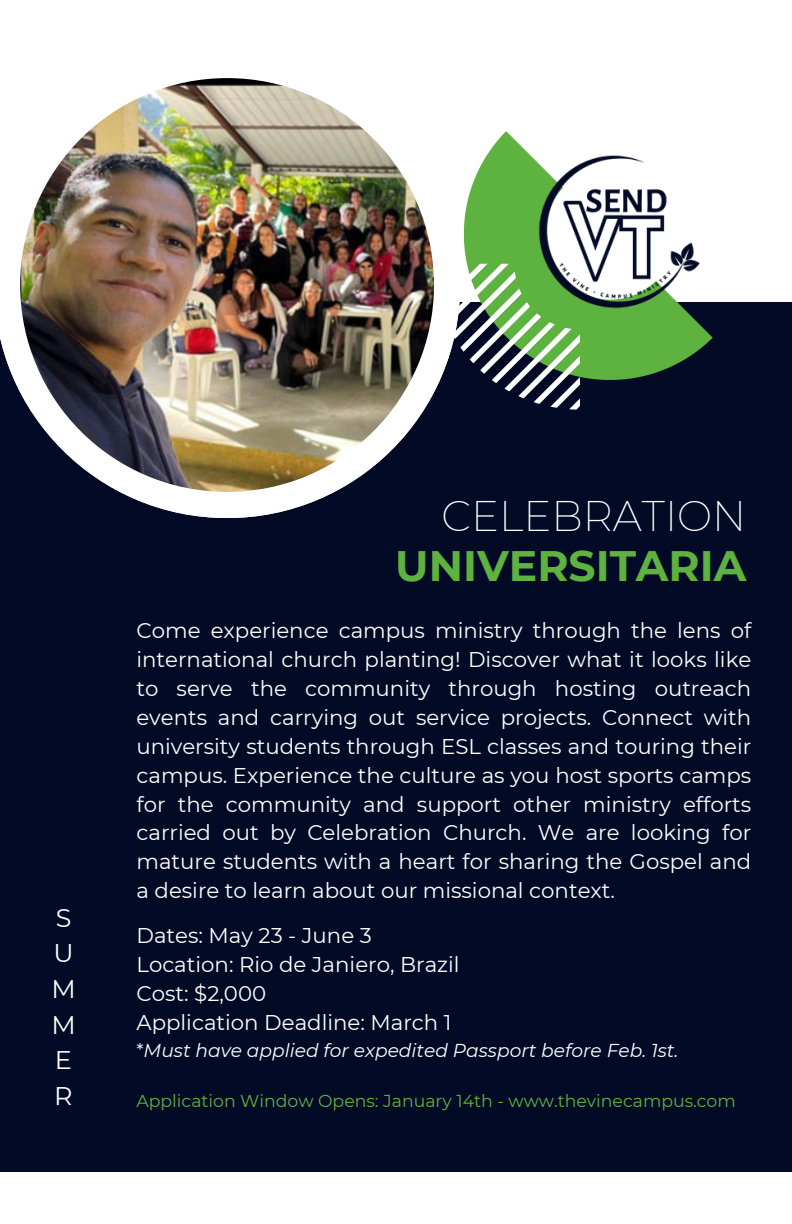
<style>
.page{position:relative;width:792px;height:1224px;background:#fff}
.page>*{position:absolute;margin:0;border:0;box-sizing:border-box;transform-origin:0 0}
.t1{font:700 42.6px "Montserrat";color:#5eb23f}
.t2{font:200 41.8px "Montserrat";color:#fff}
.t3{font:25.6px/35.8px "Montserrat";color:#fff}
.t4{font:21.2px/29px "Montserrat";color:#fff;text-align:justify}
.t5{font:italic 18.6px "Montserrat";color:#fff}
.t6{font:17.2px "Montserrat";color:#5eb23f}
.s1{font-style:normal}
</style>
<div class="page">
<div style="left:0;top:303px;width:792px;height:869px;background:#020a26"></div>
<img style="left:0;top:78px;width:434px;height:440px">
<svg style="left:464px;top:131px;width:249px;height:249px;fill:#5eb23f"></svg>
<svg style="left:434px;top:264px;width:146px;height:146px"></svg>
<img style="left:537px;top:150px;width:164px;height:164px">
<h2 class="t3" style="left:51px;top:899px;width:26px">S<br>U<br>M<br>M<br>E<br>R</h2>
<h3 class="t2" style="left:442px;top:490px;width:306px">CELEBRATION</h3>
<p class="t1" style="left:395px;top:540px;width:353px">UNIVERSITARIA</p>
<h1 class="t4" style="left:136px;top:616px;width:616px">Come experience campus ministry through the lens of international church planting! Discover what it looks like to serve the community through hosting outreach events and carrying out service projects. Connect with university students through ESL classes and touring their campus. Experience the culture as you host sports camps for the community and support other ministry efforts carried out by Celebration Church. We are looking for mature students with a heart for sharing the Gospel and a desire to learn about our missional context.</h1>
<h4 class="t4" style="left:136px;top:921px;width:237px">Dates: May 23 - June 3</h4>
<p class="t4" style="left:136px;top:950px;width:325px">Location: Rio de Janiero, Brazil</p>
<p class="t4" style="left:136px;top:979px;width:131px">Cost: $2,000</p>
<p class="t4" style="left:136px;top:1008px;width:317px">Application Deadline: March 1</p>
<p class="t5" style="left:136px;top:1039px;width:544px"><span class="s1">*</span>Must have applied for expedited Passport before Feb. 1st.</p>
<p class="t6" style="left:136px;top:1090px;width:601px">Application Window Opens: January 14th - www.thevinecampus.com</p>
</div>
